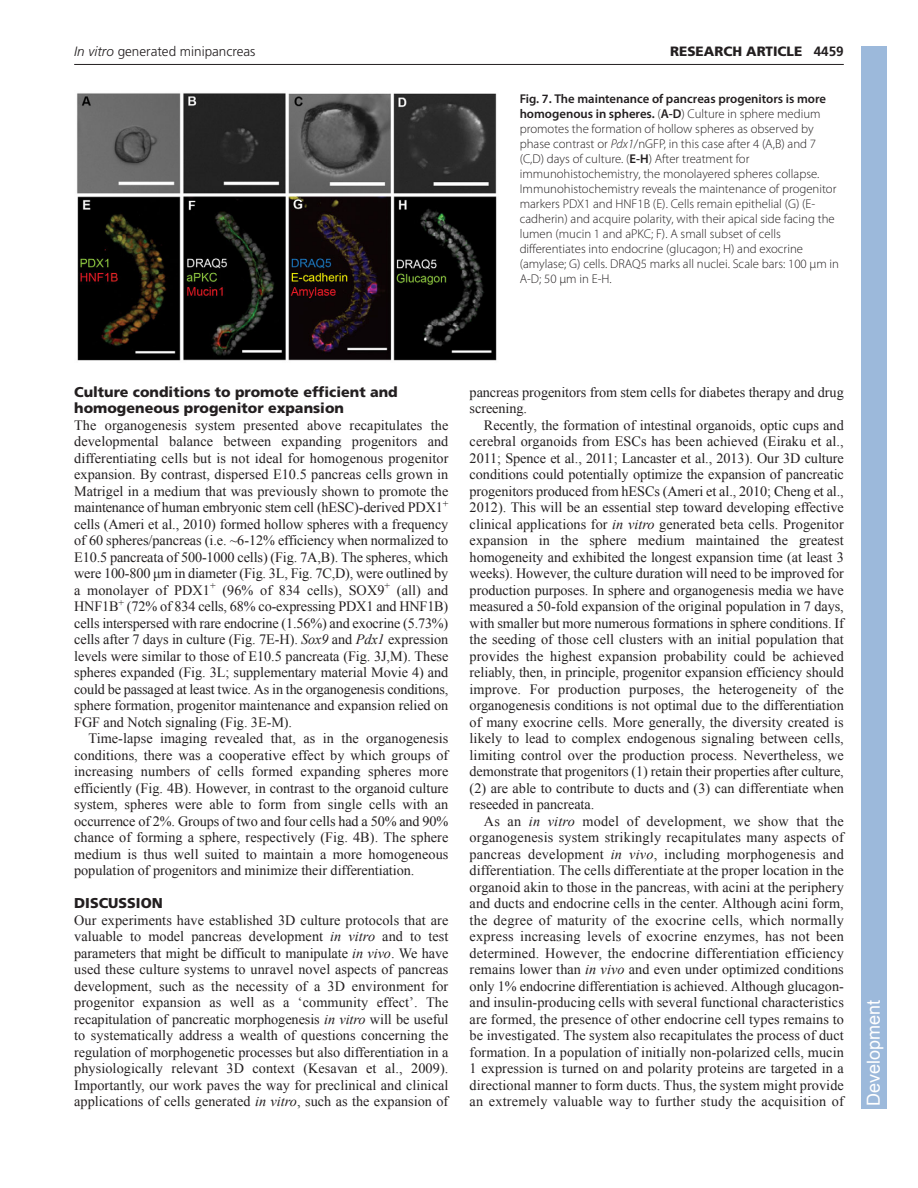
<style>
.page{position:relative;width:918px;height:1188px;background:#fff}
.page>*{position:absolute;margin:0;border:0;box-sizing:border-box;transform-origin:0 0}
.t1{font:18px "Arial";color:#fff}
.t2{font:14.25px/16.5px "Times New Roman";letter-spacing:-.005em;color:#231f20;text-align:justify}
.t3{font:900 14.25px/16.5px "Frutiger LT Std";color:#231f20}
.t4{font:300 13.5px "Frutiger";color:#231f20}
.t5{font:900 13.5px "Frutiger LT Std";color:#231f20}
.t6{font:300 12.75px/15px "Myriad Pro";color:#231f20}
.s1{font-style:italic}
.s2{font-weight:700}
.s3{font-weight:600}
</style>
<div class="page">
<hr style="left:74px;top:64px;width:770px;height:1px;background:#231f20">
<img style="left:77px;top:93px;width:420px;height:268px">
<div style="left:861px;top:46px;width:25px;height:1063px;background:#9cb9db"></div>
<p class="t4" style="left:74px;top:46px;width:183px"><span class="s1">In vitro</span> generated minipancreas</p>
<p class="t5" style="left:670px;top:45px;width:175px">RESEARCH ARTICLE <span class="s2">4459</span></p>
<p class="t6" style="left:520px;top:92px;width:321px"><span class="s3">Fig. 7. The maintenance of pancreas progenitors is more homogenous in spheres.</span> (<span class="s3">A-D</span>) Culture in sphere medium promotes the formation of hollow spheres as observed by phase contrast or <span class="s1">Pdx1</span>/nGFP, in this case after 4 (A,B) and 7 (C,D) days of culture. (<span class="s3">E-H</span>) After treatment for immunohistochemistry, the monolayered spheres collapse.<br>Immunohistochemistry reveals the maintenance of progenitor markers PDX1 and HNF1B (E). Cells remain epithelial (G) (E&shy;cadherin) and acquire polarity, with their apical side facing the lumen (mucin 1 and aPKC; F). A small subset of cells differentiates into endocrine (glucagon; H) and exocrine (amylase; G) cells. DRAQ5 marks all nuclei. Scale bars: 100 μm in A-D; 50 μm in E-H.</p>
<p class="t3" style="left:74px;top:384px;width:325px">Culture conditions to promote efficient and homogeneous progenitor expansion</p>
<p class="t2" style="left:74px;top:417px;width:376px">The organogenesis system presented above recapitulates the developmental balance between expanding progenitors and differentiating cells but is not ideal for homogenous progenitor expansion. By contrast, dispersed E10.5 pancreas cells grown in Matrigel in a medium that was previously shown to promote the maintenance of human embryonic stem cell (hESC)-derived PDX1<sup>+ </sup>cells (Ameri et al., 2010) formed hollow spheres with a frequency of 60 spheres/pancreas (i.e. ~6-12% efficiency when normalized to E10.5 pancreata of 500-1000 cells) (Fig. 7A,B). The spheres, which were 100-800 μm in diameter (Fig. 3L, Fig. 7C,D), were outlined by a monolayer of PDX1<sup>+</sup> (96% of 834 cells), SOX9<sup>+</sup> (all) and HNF1B<sup>+</sup> (72% of 834 cells, 68% co-expressing PDX1 and HNF1B) cells interspersed with rare endocrine (1.56%) and exocrine (5.73%) cells after 7 days in culture (Fig. 7E-H). <span class="s1">Sox9</span> and <span class="s1">Pdx1</span> expression levels were similar to those of E10.5 pancreata (Fig. 3J,M). These spheres expanded (Fig. 3L; supplementary material Movie 4) and could be passaged at least twice. As in the organogenesis conditions, sphere formation, progenitor maintenance and expansion relied on FGF and Notch signaling (Fig. 3E-M).</p>
<p class="t2" style="left:74px;top:730px;width:376px;text-indent:14px">Time-lapse imaging revealed that, as in the organogenesis conditions, there was a cooperative effect by which groups of increasing numbers of cells formed expanding spheres more efficiently (Fig. 4B). However, in contrast to the organoid culture system, spheres were able to form from single cells with an occurrence of 2%. Groups of two and four cells had a 50% and 90% chance of forming a sphere, respectively (Fig. 4B). The sphere medium is thus well suited to maintain a more homogeneous population of progenitors and minimize their differentiation.</p>
<p class="t3" style="left:74px;top:896px;width:90px">DISCUSSION</p>
<p class="t2" style="left:74px;top:912px;width:376px">Our experiments have established 3D culture protocols that are valuable to model pancreas development <span class="s1">in vitro</span> and to test parameters that might be difficult to manipulate <span class="s1">in vivo</span>. We have used these culture systems to unravel novel aspects of pancreas development, such as the necessity of a 3D environment for progenitor expansion as well as a ‘community effect’. The recapitulation of pancreatic morphogenesis <span class="s1">in vitro</span> will be useful to systematically address a wealth of questions concerning the regulation of morphogenetic processes but also differentiation in a physiologically relevant 3D context (Kesavan et al., 2009).<br>Importantly, our work paves the way for preclinical and clinical applications of cells generated <span class="s1">in vitro</span>, such as the expansion of</p>
<p class="t2" style="left:470px;top:384px;width:376px">pancreas progenitors from stem cells for diabetes therapy and drug screening.</p>
<p class="t2" style="left:470px;top:417px;width:376px;text-indent:14px">Recently, the formation of intestinal organoids, optic cups and cerebral organoids from ESCs has been achieved (Eiraku et al., 2011; Spence et al., 2011; Lancaster et al., 2013). Our 3D culture conditions could potentially optimize the expansion of pancreatic progenitors produced from hESCs (Ameri et al., 2010; Cheng et al., 2012). This will be an essential step toward developing effective clinical applications for <span class="s1">in vitro</span> generated beta cells. Progenitor expansion in the sphere medium maintained the greatest homogeneity and exhibited the longest expansion time (at least 3 weeks). However, the culture duration will need to be improved for production purposes. In sphere and organogenesis media we have measured a 50-fold expansion of the original population in 7 days, with smaller but more numerous formations in sphere conditions. If the seeding of those cell clusters with an initial population that provides the highest expansion probability could be achieved reliably, then, in principle, progenitor expansion efficiency should improve. For production purposes, the heterogeneity of the organogenesis conditions is not optimal due to the differentiation of many exocrine cells. More generally, the diversity created is likely to lead to complex endogenous signaling between cells, limiting control over the production process. Nevertheless, we demonstrate that progenitors (1) retain their properties after culture, (2) are able to contribute to ducts and (3) can differentiate when reseeded in pancreata.</p>
<p class="t2" style="left:470px;top:813px;width:376px;text-indent:14px">As an <span class="s1">in vitro</span> model of development, we show that the organogenesis system strikingly recapitulates many aspects of pancreas development <span class="s1">in vivo</span>, including morphogenesis and differentiation. The cells differentiate at the proper location in the organoid akin to those in the pancreas, with acini at the periphery and ducts and endocrine cells in the center. Although acini form, the degree of maturity of the exocrine cells, which normally express increasing levels of exocrine enzymes, has not been determined. However, the endocrine differentiation efficiency remains lower than <span class="s1">in vivo</span> and even under optimized conditions only 1% endocrine differentiation is achieved. Although glucagon&shy;and insulin-producing cells with several functional characteristics are formed, the presence of other endocrine cell types remains to be investigated. The system also recapitulates the process of duct formation. In a population of initially non-polarized cells, mucin 1 expression is turned on and polarity proteins are targeted in a directional manner to form ducts. Thus, the system might provide an extremely valuable way to further study the acquisition of</p>
<p class="t1" style="left:862px;top:1106px;width:108px;rotate:-90deg">Development</p>
</div>
